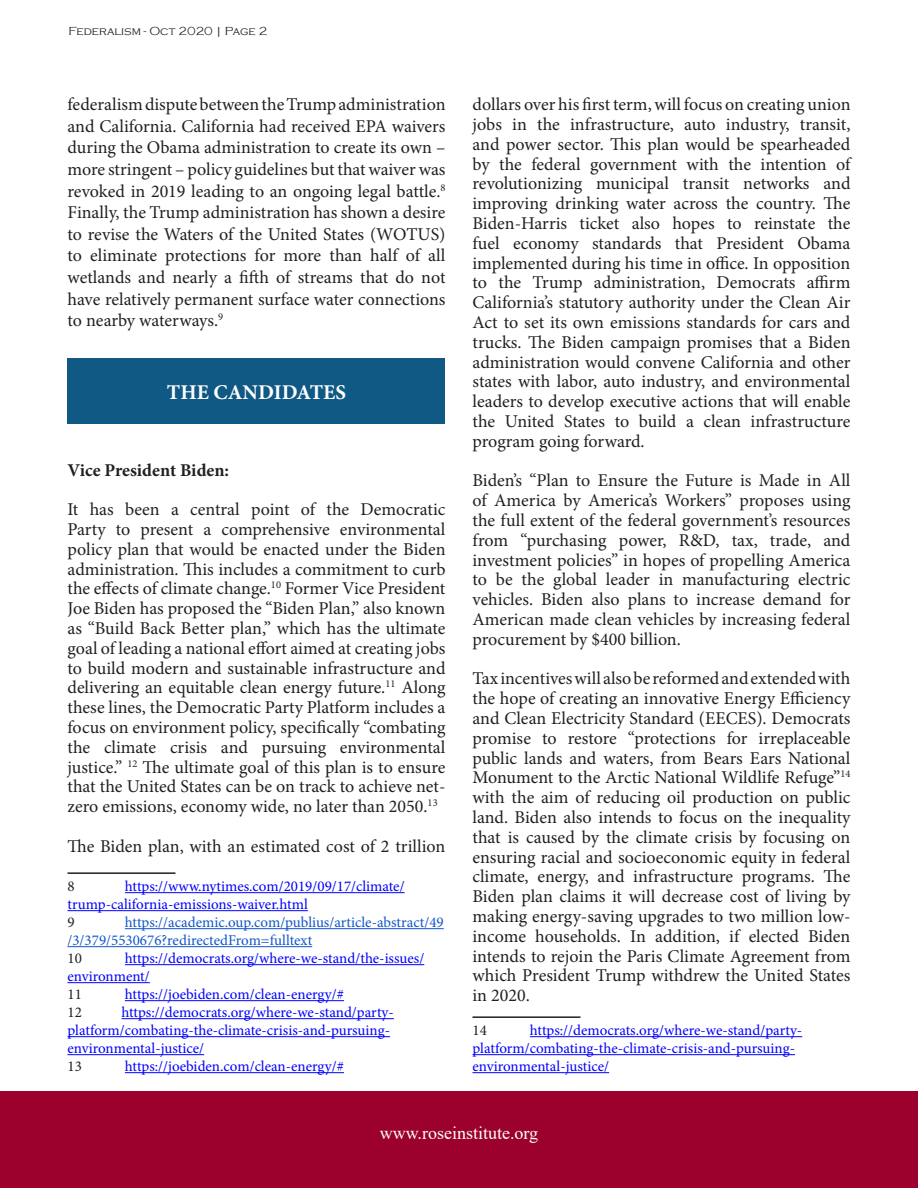
<style>
.page{position:relative;width:918px;height:1188px;background:#fff}
.page>*{position:absolute;margin:0;border:0;box-sizing:border-box;transform-origin:0 0}
.t1{font:700 21px "Minion Pro";color:#fff}
.t2{font:18px/19.8px "Minion Pro";color:#231f20;text-align:justify}
.t3{font:18px "Times New Roman";color:#fff}
.t4{font:700 18px "Minion Pro";letter-spacing:-.005em;color:#231f20}
.t5{font:15px/18px "Minion Pro";color:#00f}
.t6{font:15px/18px "Minion Pro";color:#15c}
.t7{font:15px "Minion Pro";color:#231f20}
.t8{font:300 12px "Copperplate Gothic";color:#231f20}
</style>
<div class="page">
<div style="left:0;top:1091px;width:918px;height:97px;background:#9c012d"></div>
<hr style="left:68px;top:872px;width:108px;height:2px;background:#231f20">
<hr style="left:125px;top:892px;width:280px;height:1px;background:#00f">
<hr style="left:68px;top:910px;width:240px;height:1px;background:#00f">
<hr style="left:125px;top:928px;width:319px;height:1px;background:#15c">
<hr style="left:68px;top:946px;width:244px;height:1px;background:#15c">
<hr style="left:125px;top:964px;width:299px;height:1px;background:#00f">
<hr style="left:68px;top:982px;width:82px;height:1px;background:#00f">
<hr style="left:125px;top:1000px;width:219px;height:1px;background:#00f">
<hr style="left:122px;top:1018px;width:272px;height:1px;background:#00f">
<hr style="left:68px;top:1036px;width:322px;height:1px;background:#00f">
<hr style="left:68px;top:1054px;width:136px;height:1px;background:#00f">
<hr style="left:125px;top:1072px;width:219px;height:1px;background:#00f">
<hr style="left:472px;top:1016px;width:108px;height:2px;background:#231f20">
<hr style="left:530px;top:1036px;width:272px;height:1px;background:#00f">
<hr style="left:472px;top:1054px;width:323px;height:1px;background:#00f">
<hr style="left:472px;top:1072px;width:137px;height:1px;background:#00f">
<div style="left:68px;top:359px;width:378px;height:65px;background:#0f5984"></div>
<p class="t8" style="left:68px;top:24px;width:201px">Federalism - Oct 2020 | Page 2</p>
<p class="t2" style="left:68px;top:94px;width:380px;line-height:21.6px">federalism dispute between the Trump administration and California. California had received EPA waivers during the Obama administration to create its own – more stringent – policy guidelines but that waiver was revoked in 2019 leading to an ongoing legal battle.<sup>8<br></sup>Finally, the Trump administration has shown a desire to revise the Waters of the United States (WOTUS) to eliminate protections for more than half of all wetlands and nearly a fifth of streams that do not have relatively permanent surface water connections to nearby waterways.<sup>9</sup></p>
<p class="t1" style="left:167px;top:378px;width:181px">THE CANDIDATES</p>
<p class="t4" style="left:68px;top:457px;width:163px">Vice President Biden:</p>
<p class="t2" style="left:68px;top:500px;width:380px">It has been a central point of the Democratic Party to present a comprehensive environmental policy plan that would be enacted under the Biden administration. This includes a commitment to curb the effects of climate change.<sup>10</sup> Former Vice President Joe Biden has proposed the “Biden Plan,” also known as “Build Back Better plan,” which has the ultimate goal of leading a national effort aimed at creating jobs to build modern and sustainable infrastructure and delivering an equitable clean energy future.<sup>11</sup> Along these lines, the Democratic Party Platform includes a focus on environment policy, specifically “combating the climate crisis and pursuing environmental justice.” <sup>12</sup> The ultimate goal of this plan is to ensure that the United States can be on track to achieve net&shy;zero emissions, economy wide, no later than 2050.<sup>13</sup></p>
<p class="t2" style="left:68px;top:836px;width:379px">The Biden plan, with an estimated cost of 2 trillion</p>
<p class="t7" style="left:68px;top:876px;width:9px">8</p>
<p class="t5" style="left:68px;top:877px;width:339px;text-indent:57px">https://www.nytimes.com/2019/09/17/climate/ trump-california-emissions-waiver.html</p>
<p class="t7" style="left:68px;top:912px;width:9px">9</p>
<p class="t6" style="left:68px;top:913px;width:378px;text-indent:57px">https://academic.oup.com/publius/article-abstract/49 /3/379/5530676?redirectedFrom=fulltext</p>
<p class="t7" style="left:68px;top:948px;width:16px">10</p>
<p class="t5" style="left:68px;top:949px;width:358px;text-indent:57px">https://democrats.org/where-we-stand/the-issues/ environment/</p>
<p class="t7" style="left:68px;top:984px;width:16px">11</p>
<p class="t5" style="left:125px;top:985px;width:221px">https://joebiden.com/clean-energy/#</p>
<p class="t7" style="left:68px;top:1002px;width:16px">12</p>
<p class="t5" style="left:68px;top:1003px;width:328px;text-indent:54px">https://democrats.org/where-we-stand/party&shy;platform/combating-the-climate-crisis-and-pursuing&shy;environmental-justice/</p>
<p class="t7" style="left:68px;top:1056px;width:16px">13</p>
<p class="t5" style="left:125px;top:1057px;width:221px">https://joebiden.com/clean-energy/#</p>
<p class="t2" style="left:472px;top:95px;width:380px">dollars over his first term, will focus on creating union jobs in the infrastructure, auto industry, transit, and power sector. This plan would be spearheaded by the federal government with the intention of revolutionizing municipal transit networks and improving drinking water across the country. The Biden-Harris ticket also hopes to reinstate the fuel economy standards that President Obama implemented during his time in office. In opposition to the Trump administration, Democrats affirm California’s statutory authority under the Clean Air Act to set its own emissions standards for cars and trucks. The Biden campaign promises that a Biden administration would convene California and other states with labor, auto industry, and environmental leaders to develop executive actions that will enable the United States to build a clean infrastructure program going forward.</p>
<p class="t2" style="left:472px;top:471px;width:380px">Biden’s “Plan to Ensure the Future is Made in All of America by America’s Workers” proposes using the full extent of the federal government’s resources from “purchasing power, R&amp;D, tax, trade, and investment policies” in hopes of propelling America to be the global leader in manufacturing electric vehicles. Biden also plans to increase demand for American made clean vehicles by increasing federal procurement by $400 billion.</p>
<p class="t2" style="left:472px;top:669px;width:380px">Tax incentives will also be reformed and extended with the hope of creating an innovative Energy Efficiency and Clean Electricity Standard (EECES). Democrats promise to restore “protections for irreplaceable public lands and waters, from Bears Ears National Monument to the Arctic National Wildlife Refuge”<sup>14 </sup>with the aim of reducing oil production on public land. Biden also intends to focus on the inequality that is caused by the climate crisis by focusing on ensuring racial and socioeconomic equity in federal climate, energy, and infrastructure programs. The Biden plan claims it will decrease cost of living by making energy-saving upgrades to two million low&shy;income households. In addition, if elected Biden intends to rejoin the Paris Climate Agreement from which President Trump withdrew the United States in 2020.</p>
<p class="t7" style="left:472px;top:1020px;width:16px">14</p>
<p class="t5" style="left:472px;top:1021px;width:331px;text-indent:57px">https://democrats.org/where-we-stand/party&shy;platform/combating-the-climate-crisis-and-pursuing&shy;environmental-justice/</p>
<p class="t3" style="left:380px;top:1120px;width:160px">www.roseinstitute.org</p>
</div>
